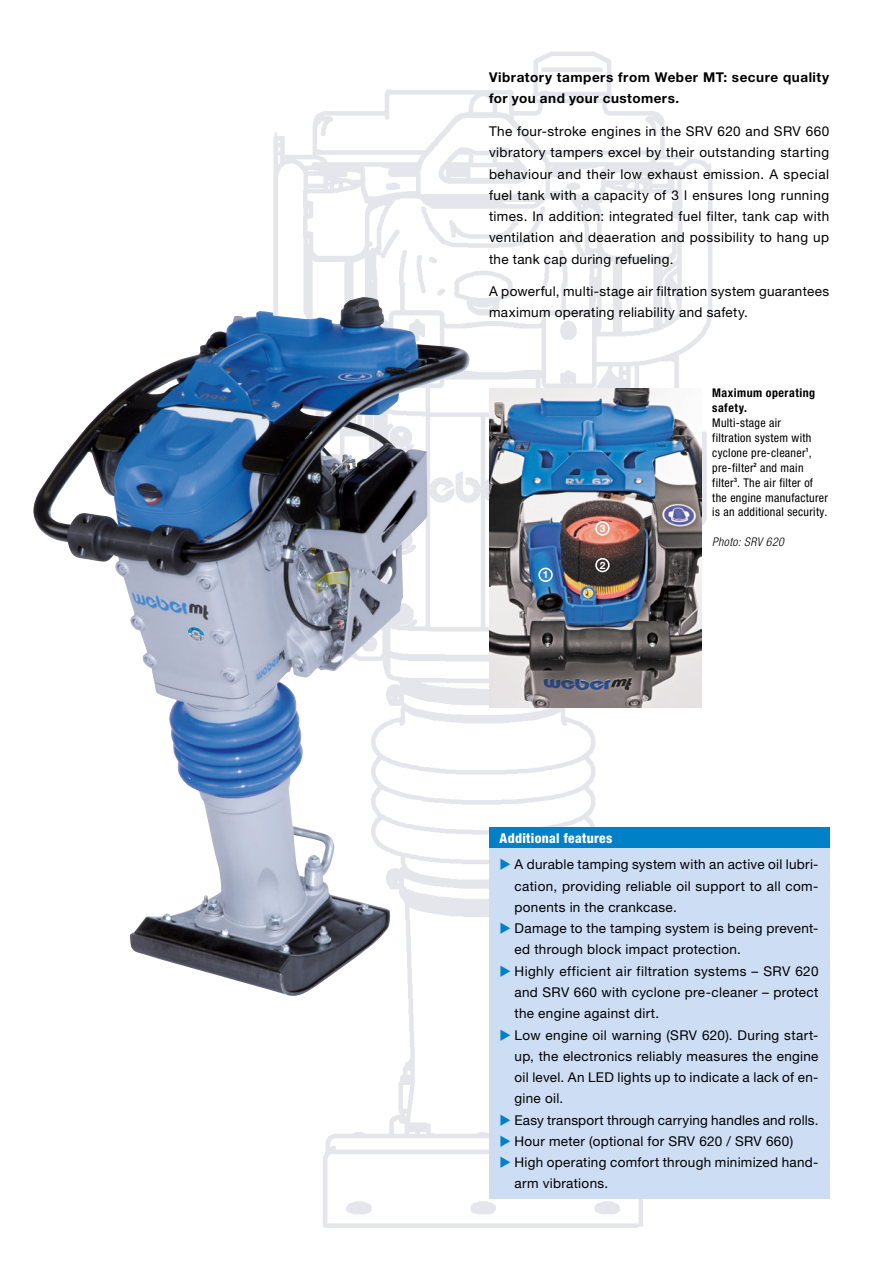
<style>
.page{position:relative;width:893px;height:1263px;background:#fff}
.page>*{position:absolute;margin:0;border:0;box-sizing:border-box;transform-origin:0 0}
.t1{font:13.5px/21.3px "Helvetica Neue LT Pro";letter-spacing:.025em;color:#000;text-align:justify}
.t2{font:700 13.5px/21.3px "Helvetica Neue LT Pro";letter-spacing:.035em;color:#000}
.t3{font:800 condensed 13.5px "Helvetica Neue LT Pro";letter-spacing:.025em;color:#fff}
.t4{font:condensed 12px/14.9px "Helvetica Neue LT Pro";letter-spacing:.025em;color:#000}
.t5{font:700 condensed 12px/14.9px "Helvetica Neue LT Pro";letter-spacing:.04em;color:#000}
.t6{font:italic 300 condensed 12px "Helvetica Neue LT Pro";letter-spacing:.03em;color:#000}
.t7{font:700 10.2px "Helvetica Neue LT Pro";color:#fff}
.s1{color:#0081c7}
</style>
<div class="page">
<img style="left:130px;top:51px;width:582px;height:1177px">
<div style="left:489px;top:827px;width:340px;height:21px;background:#0081c7"></div>
<img style="left:33px;top:298px;width:327px;height:618px">
<img style="left:489px;top:389px;width:213px;height:319px">
<div style="left:489px;top:848px;width:340px;height:351px;background:#cdddf3"></div>
<div style="left:595px;top:558px;width:15px;height:14px;border:2px solid #fff;border-radius:50%"></div>
<div style="left:595px;top:521px;width:15px;height:15px;border:2px solid #fff;border-radius:50%"></div>
<div style="left:538px;top:568px;width:15px;height:14px;border:2px solid #fff;border-radius:50%"></div>
<p class="t2" style="left:489px;top:66px;width:342px">Vibratory tampers from Weber MT: secure quality for you and your customers.</p>
<p class="t1" style="left:489px;top:121px;width:342px">The four-stroke engines in the SRV 620 and SRV 660 vibratory tampers excel by their outstanding starting behaviour and their low exhaust emission. A special fuel tank with a capacity of 3 l ensures long running times. In addition: integrated fuel filter, tank cap with ventilation and deaeration and possibility to hang up the tank cap during refueling.</p>
<p class="t1" style="left:489px;top:280px;width:342px">A powerful, multi-stage air filtration system guarantees maximum operating reliability and safety.</p>
<p class="t7" style="left:543px;top:568px;width:7px">1</p>
<p class="t7" style="left:600px;top:522px;width:7px">3</p>
<p class="t7" style="left:600px;top:559px;width:7px">2</p>
<p class="t5" style="left:712px;top:385px;width:104px">Maximum operating safety.</p>
<p class="t4" style="left:712px;top:415px;width:117px">Multi-stage air<br>filtration system with cyclone pre-cleaner<sup>1</sup>, pre-filter<sup>2</sup> and main filter<sup>3</sup>. The air filter of the engine manufacturer is an additional security.</p>
<p class="t6" style="left:712px;top:535px;width:73px">Photo: SRV 620</p>
<p class="t3" style="left:500px;top:829px;width:114px">Additional features</p>
<p class="t1" style="left:514px;top:854px;width:306px;text-indent:-15px"><span class="s1">◆</span> A durable tamping system with an active oil lubri&shy;cation, providing reliable oil support to all com&shy;ponents in the crankcase.</p>
<p class="t1" style="left:514px;top:917px;width:306px;text-indent:-15px"><span class="s1">◆</span> Damage to the tamping system is being prevent&shy;ed through block impact protection.</p>
<p class="t1" style="left:514px;top:960px;width:306px;text-indent:-15px"><span class="s1">◆</span> Highly efficient air filtration systems – SRV 620 and SRV 660 with cyclone pre-cleaner – protect the engine against dirt.</p>
<p class="t1" style="left:514px;top:1024px;width:306px;text-indent:-15px"><span class="s1">◆</span> Low engine oil warning (SRV 620). During start&shy;up, the electronics reliably measures the engine oil level. An LED lights up to indicate a lack of en&shy;gine oil.</p>
<p class="t1" style="left:500px;top:1109px;width:320px"><span class="s1">◆</span> Easy transport through carrying handles and rolls.</p>
<p class="t1" style="left:500px;top:1130px;width:295px"><span class="s1">◆</span> Hour meter (optional for SRV 620 / SRV 660)</p>
<p class="t1" style="left:514px;top:1151px;width:306px;text-indent:-15px"><span class="s1">◆</span> High operating comfort through minimized hand&shy;arm vibrations.</p>
</div>
